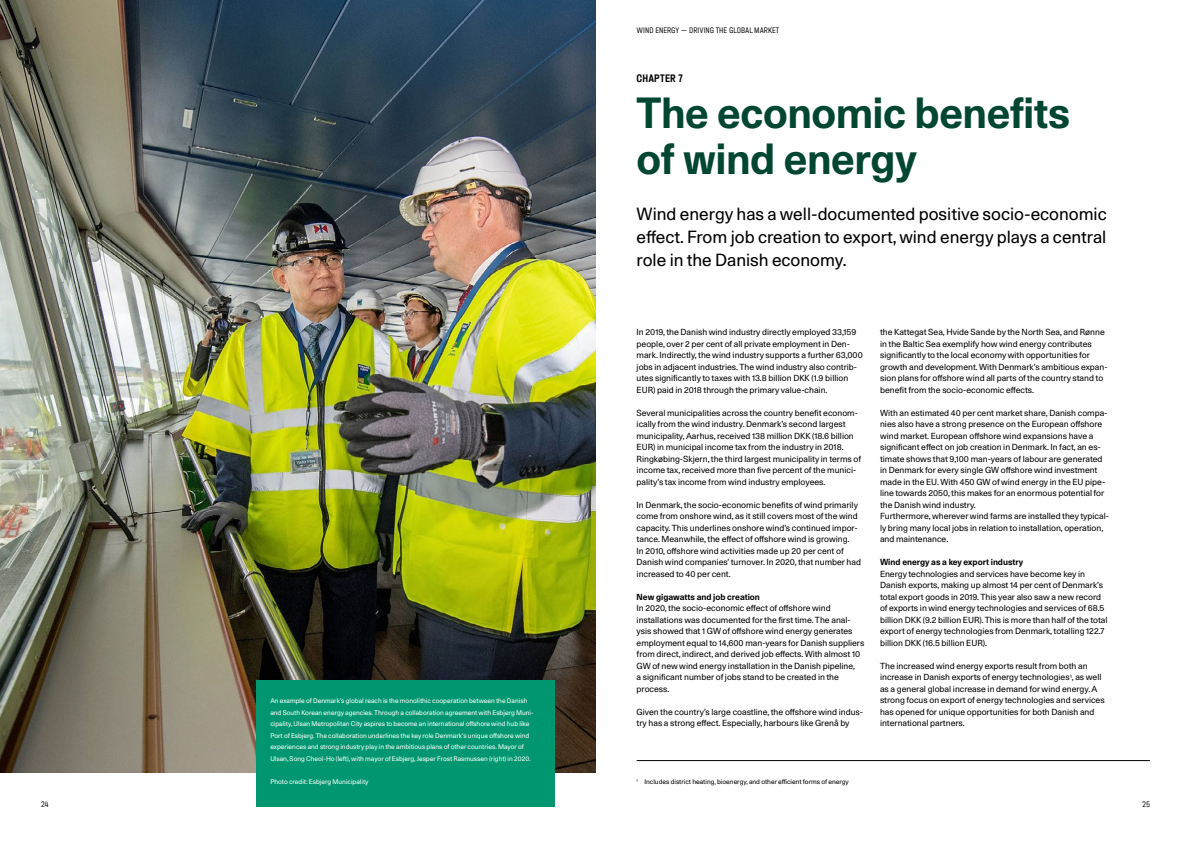
<style>
.page{position:relative;width:1191px;height:842px;background:#fff}
.page>*{position:absolute;margin:0;border:0;box-sizing:border-box;transform-origin:0 0}
.t1{font:700 42px/46px "Unica 77 LL";letter-spacing:-.01em;color:#014631}
.t2{font:17px/23px "Unica 77 LL";color:#000;text-align:justify}
.t3{font:500 11.5px "Halvar Eng";letter-spacing:.015em;color:#000}
.t4{font:8.5px/11.5px "Unica 77 LL";color:#000}
.t5{font:700 8.5px "Unica 77 LL";color:#000}
.t6{font:300 8.5px "Halvar Eng";color:#000}
.t7{font:6.5px/11.5px "Unica 77 LL";color:#fff}
.t8{font:6.5px "Unica 77 LL";color:#000}
</style>
<div class="page">
<img style="left:0;top:0;width:595px;height:772px">
<div style="left:256px;top:680px;width:298px;height:127px;background:#009770"></div>
<hr style="left:636px;top:760px;width:513px;height:1px;background:#000">
<p class="t6" style="left:636px;top:25px;width:144px">WIND ENERGY — DRIVING THE GLOBAL MARKET</p>
<h3 class="t3" style="left:636px;top:72px;width:48px">CHAPTER 7</h3>
<h1 class="t1" style="left:636px;top:89px;width:435px">The economic benefits of wind energy</h1>
<p class="t7" style="left:270px;top:695px;width:264px">An example of Denmark’s global reach is the monolithic cooperation between the Danish and South Korean energy agencies. Through a collaboration agreement with Esbjerg Muni&shy;cipality, Ulsan Metropolitan City aspires to become an international offshore wind hub like Port of Esbjerg. The collaboration underlines the key role Denmark’s unique offshore wind experiences and strong industry play in the ambitious plans of other countries. Mayor of Ulsan, Song Cheol-Ho (left), with mayor of Esbjerg, Jesper Frost Rasmussen (right) in 2020.</p>
<p class="t7" style="left:270px;top:776px;width:100px">Photo credit: Esbjerg Municipality</p>
<h2 class="t2" style="left:636px;top:202px;width:472px">Wind energy has a well-documented positive socio-economic effect. From job creation to export, wind energy plays a central role in the Danish economy.</h2>
<p class="t4" style="left:636px;top:326px;width:228px">In 2019, the Danish wind industry directly employed 33,159 people, over 2 per cent of all private employment in Den&shy;mark. Indirectly, the wind industry supports a further 63,000 jobs in adjacent industries. The wind industry also contrib&shy;utes significantly to taxes with 13.8 billion DKK (1.9 billion EUR) paid in 2018 through the primary value-chain.</p>
<p class="t4" style="left:636px;top:407px;width:226px">Several municipalities across the country benefit econom&shy;ically from the wind industry. Denmark’s second largest municipality, Aarhus, received 138 million DKK (18.6 billion EUR) in municipal income tax from the industry in 2018.<br>Ringkøbing-Skjern, the third largest municipality in terms of income tax, received more than five percent of the munici&shy;pality’s tax income from wind industry employees.</p>
<p class="t4" style="left:636px;top:499px;width:226px">In Denmark, the socio-economic benefits of wind primarily come from onshore wind, as it still covers most of the wind capacity. This underlines onshore wind’s continued impor&shy;tance. Meanwhile, the effect of offshore wind is growing.<br>In 2010, offshore wind activities made up 20 per cent of Danish wind companies’ turnover. In 2020, that number had increased to 40 per cent.</p>
<p class="t5" style="left:636px;top:591px;width:125px">New gigawatts and job creation</p>
<p class="t4" style="left:636px;top:602px;width:229px">In 2020, the socio-economic effect of offshore wind installations was documented for the first time. The anal&shy;ysis showed that 1 GW of offshore wind energy generates employment equal to 14,600 man-years for Danish suppliers from direct, indirect, and derived job effects. With almost 10<br>GW of new wind energy installation in the Danish pipeline,<br>a significant number of jobs stand to be created in the process.</p>
<p class="t4" style="left:636px;top:706px;width:228px">Given the country’s large coastline, the offshore wind indus&shy;try has a strong effect. Especially, harbours like Grenå by</p>
<p class="t4" style="left:880px;top:326px;width:229px">the Kattegat Sea, Hvide Sande by the North Sea, and Rønne in the Baltic Sea exemplify how wind energy contributes significantly to the local economy with opportunities for growth and development. With Denmark’s ambitious expan&shy;sion plans for offshore wind all parts of the country stand to benefit from the socio-economic effects.</p>
<p class="t4" style="left:880px;top:407px;width:230px">With an estimated 40 per cent market share, Danish compa&shy;nies also have a strong presence on the European offshore wind market. European offshore wind expansions have a significant effect on job creation in Denmark. In fact, an es&shy;timate shows that 9,100 man-years of labour are generated in Denmark for every single GW offshore wind investment made in the EU. With 450 GW of wind energy in the EU pipe&shy;line towards 2050, this makes for an enormous potential for the Danish wind industry.<br>Furthermore, wherever wind farms are installed they typical&shy;ly bring many local jobs in relation to installation, operation, and maintenance.</p>
<p class="t5" style="left:880px;top:556px;width:145px">Wind energy as a key export industry</p>
<p class="t4" style="left:880px;top:568px;width:229px">Energy technologies and services have become key in Danish exports, making up almost 14 per cent of Denmark’s total export goods in 2019. This year also saw a new record of exports in wind energy technologies and services of 68.5 billion DKK (9.2 billion EUR). This is more than half of the total export of energy technologies from Denmark, totalling 122.7 billion DKK (16.5 billion EUR).</p>
<p class="t4" style="left:880px;top:660px;width:226px">The increased wind energy exports result from both an increase in Danish exports of energy technologies<sup>1</sup>, as well as a general global increase in demand for wind energy. A strong focus on export of energy technologies and services has opened for unique opportunities for both Danish and international partners.</p>
<p class="t8" style="left:636px;top:777px;width:214px"><sup>1</sup> Includes district heating, bioenergy, and other efficient forms of energy</p>
<p class="t6" style="left:41px;top:799px;width:9px">24</p>
<p class="t6" style="left:1142px;top:799px;width:9px">25</p>
</div>
